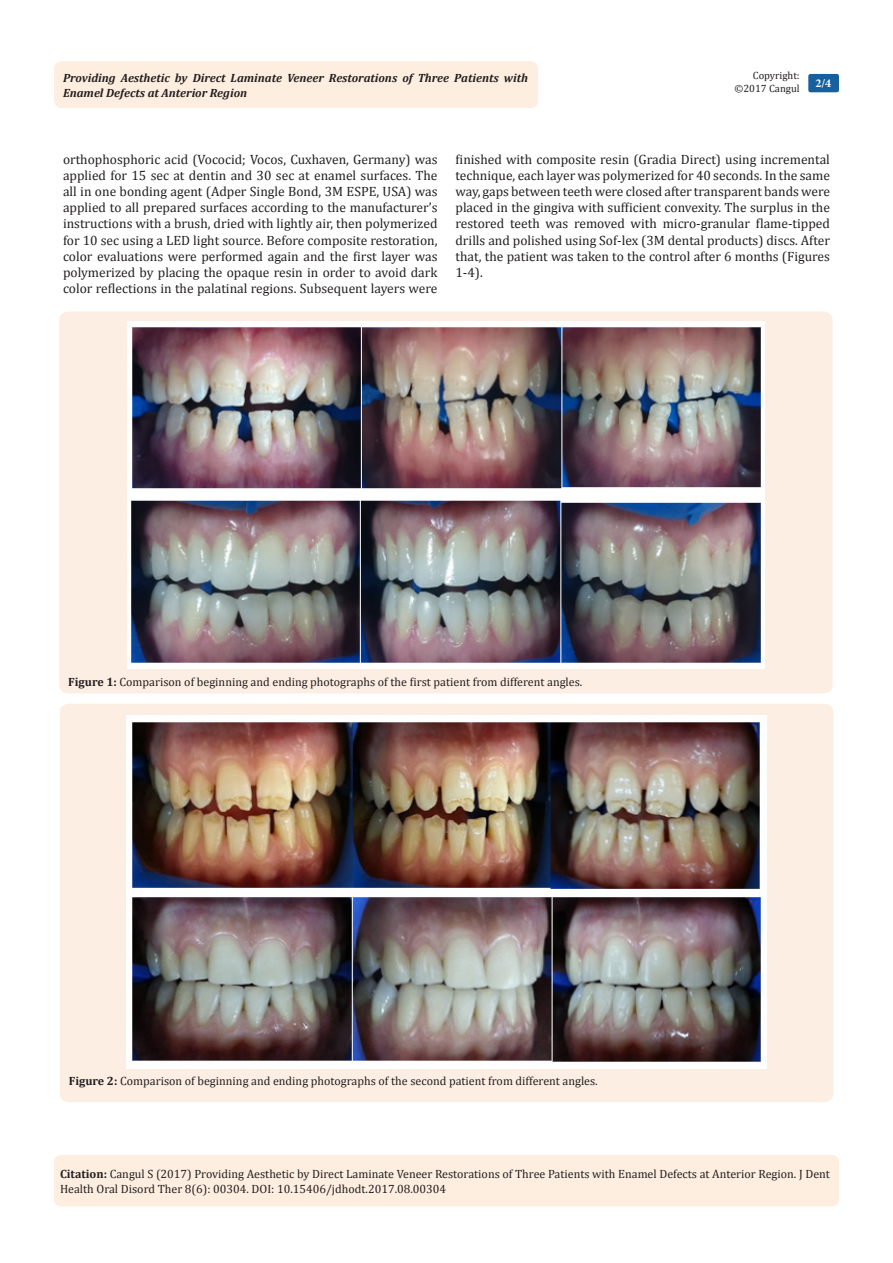
<style>
.page{position:relative;width:893px;height:1263px;background:#fff}
.page>*{position:absolute;margin:0;border:0;box-sizing:border-box;transform-origin:0 0}
.Body_Text{font:13.5px/16.2px "Cambria";color:#231f20;text-align:justify}
.Citation{font:12px/14.4px "Cambria";color:#231f20}
.Body_Text-2{font:12px "Cambria";color:#231f20}
.t1{font:italic 700 12px/14.4px "Cambria";color:#231f20}
.t2{font:700 12px "Minion Pro";color:#fff}
.t3{font:10.5px/12.6px "Cambria";color:#231f20;text-align:right}
.s1{font-weight:700}
</style>
<div class="page">
<div style="left:54px;top:1155px;width:785px;height:51px;background:#feeee0;border-radius:7px"></div>
<div style="left:54px;top:61px;width:484px;height:47px;background:#feeee0;border-radius:8px"></div>
<div style="left:808px;top:74px;width:31px;height:18px;background:#18609d;border-radius:2px"></div>
<div style="left:59px;top:311px;width:774px;height:382px;background:#fdeee3;border-radius:9px"></div>
<img style="left:128px;top:321px;width:636px;height:347px">
<div style="left:60px;top:704px;width:773px;height:398px;background:#fdeee3;border-radius:9px"></div>
<img style="left:127px;top:715px;width:639px;height:353px">
<p class="t3" style="left:734px;top:69px;width:67px">Copyright: ©2017 Cangul</p>
<p class="t1" style="left:63px;top:70px;width:466px">Providing Aesthetic by Direct Laminate Veneer Restorations of Three Patients with<br>Enamel Defects at Anterior Region</p>
<p class="t2" style="left:815px;top:75px;width:17px">2/4</p>
<p class="Body_Text" style="left:63px;top:151px;width:376px">orthophosphoric acid (Vococid; Vocos, Cuxhaven, Germany) was applied for 15 sec at dentin and 30 sec at enamel surfaces. The all in one bonding agent (Adper Single Bond, 3M ESPE, USA) was applied to all prepared surfaces according to the manufacturer’s instructions with a brush, dried with lightly air, then polymerized for 10 sec using a LED light source. Before composite restoration, color evaluations were performed again and the first layer was polymerized by placing the opaque resin in order to avoid dark color reflections in the palatinal regions. Subsequent layers were</p>
<p class="Body_Text" style="left:455px;top:151px;width:376px">finished with composite resin (Gradia Direct) using incremental technique, each layer was polymerized for 40 seconds. In the same way, gaps between teeth were closed after transparent bands were placed in the gingiva with sufficient convexity. The surplus in the restored teeth was removed with micro-granular flame-tipped drills and polished using Sof-lex (3M dental products) discs. After that, the patient was taken to the control after 6 months (Figures 1-4).</p>
<p class="Body_Text-2" style="left:68px;top:675px;width:516px"><span class="s1">Figure 1:</span> Comparison of beginning and ending photographs of the first patient from different angles.</p>
<p class="Body_Text-2" style="left:69px;top:1074px;width:530px"><span class="s1">Figure 2:</span> Comparison of beginning and ending photographs of the second patient from different angles.</p>
<p class="Citation" style="left:60px;top:1167px;width:771px"><span class="s1">Citation:</span> Cangul S (2017) Providing Aesthetic by Direct Laminate Veneer Restorations of Three Patients with Enamel Defects at Anterior Region. J Dent<br>Health Oral Disord Ther 8(6): 00304. DOI: 10.15406/jdhodt.2017.08.00304</p>
</div>
